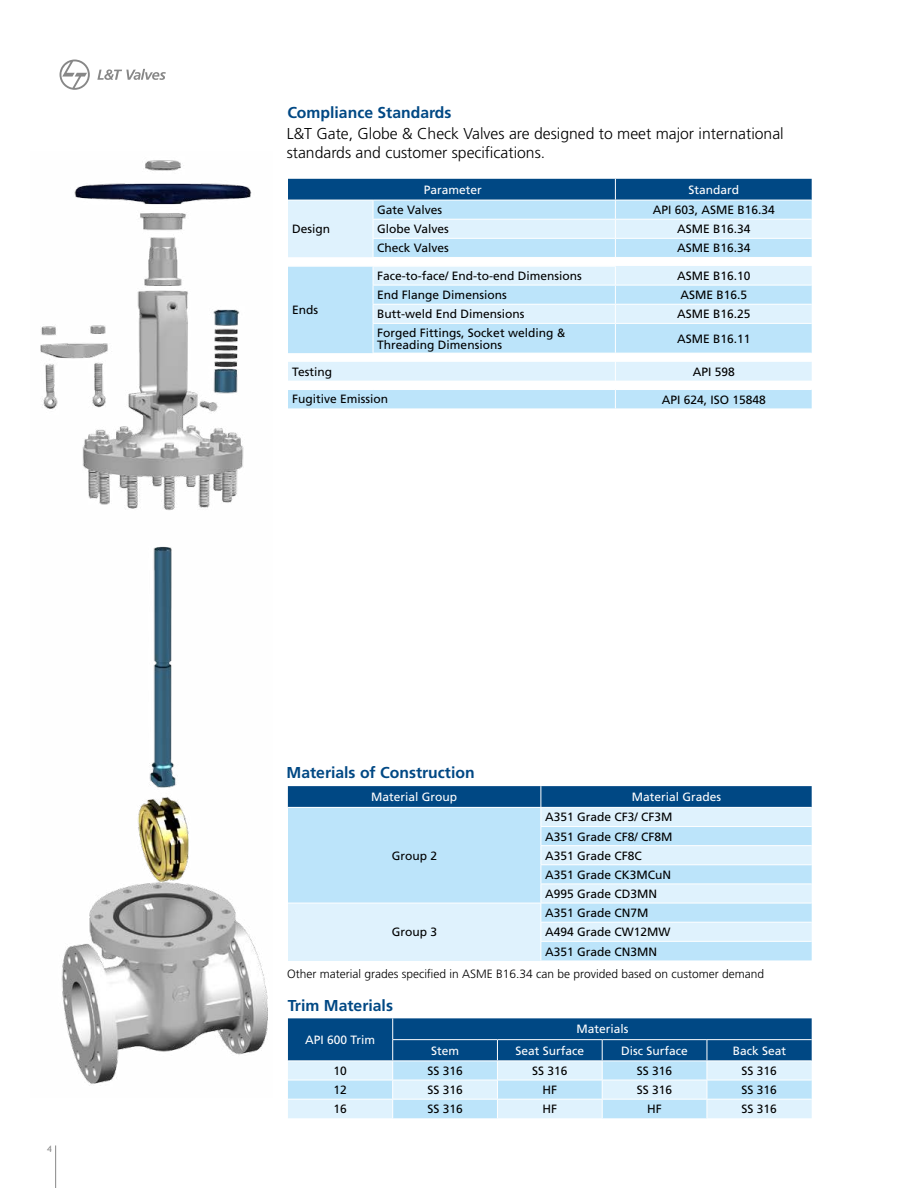
<style>
.page{position:relative;width:918px;height:1188px;background:#fff}
.page>*{position:absolute;margin:0;border:0;box-sizing:border-box;transform-origin:0 0}
.t1{font:300 15.75px/18.9px "Frutiger LT Pro";color:#000}
.t2{font:700 15.75px "Frutiger LT Pro";color:#004884}
.t3{font:12px/19.2px "Frutiger LT Pro";color:#000}
.t4{font:12px "Frutiger LT Pro";color:#fff}
.t5{font:300 12px "Frutiger LT Pro";color:#000}
.t6{font:9px "Trebuchet MS";color:#878787}
</style>
<div class="page">
<svg style="left:60px;top:60px;width:30px;height:30px"></svg>
<svg style="left:97px;top:69px;width:69px;height:11px"></svg>
<hr style="left:55px;top:1145px;width:1px;height:43px;background:#878787">
<img style="left:40px;top:160px;width:228px;height:926px">
<div style="left:288px;top:390px;width:524px;height:18px;background:#bce4fa"></div>
<div style="left:288px;top:362px;width:524px;height:19px;background:#dff2fd"></div>
<svg style="left:288px;top:266px;width:524px;height:87px;background:#c9e9fb"></svg>
<hr style="left:288px;top:265px;width:85px;height:2px;background:#fff">
<hr style="left:373px;top:265px;width:243px;height:2px;background:#fff">
<hr style="left:373px;top:285px;width:242px;height:1px;background:#fff">
<hr style="left:615px;top:285px;width:197px;height:1px;background:#fff">
<hr style="left:373px;top:304px;width:242px;height:1px;background:#fff">
<hr style="left:615px;top:304px;width:197px;height:1px;background:#fff">
<svg style="left:288px;top:179px;width:524px;height:78px;background:#97c0db"></svg>
<hr style="left:373px;top:323px;width:242px;height:1px;background:#fff">
<svg style="left:373px;top:267px;width:1px;height:86px"></svg>
<hr style="left:615px;top:323px;width:197px;height:1px;background:#fff">
<svg style="left:615px;top:267px;width:1px;height:86px"></svg>
<svg style="left:615px;top:362px;width:1px;height:46px"></svg>
<hr style="left:615px;top:389px;width:197px;height:1px;background:#fff">
<svg style="left:288px;top:786px;width:524px;height:174px;background:#b4d7ed"></svg>
<svg style="left:288px;top:1018px;width:524px;height:100px;background:#78a6c8"></svg>
<hr style="left:392px;top:1039px;width:105px;height:1px;background:#fff">
<hr style="left:497px;top:1039px;width:105px;height:1px;background:#fff">
<hr style="left:602px;top:1039px;width:105px;height:1px;background:#fff">
<hr style="left:707px;top:1039px;width:105px;height:1px;background:#fff">
<hr style="left:288px;top:1061px;width:105px;height:1px;background:#fff">
<hr style="left:393px;top:1061px;width:104px;height:1px;background:#fff">
<hr style="left:497px;top:1061px;width:105px;height:1px;background:#fff">
<hr style="left:602px;top:1061px;width:105px;height:1px;background:#fff">
<hr style="left:707px;top:1061px;width:105px;height:1px;background:#fff">
<hr style="left:288px;top:1080px;width:105px;height:1px;background:#fff">
<hr style="left:393px;top:1080px;width:104px;height:1px;background:#fff">
<hr style="left:497px;top:1080px;width:105px;height:1px;background:#fff">
<hr style="left:602px;top:1080px;width:105px;height:1px;background:#fff">
<hr style="left:707px;top:1080px;width:105px;height:1px;background:#fff">
<hr style="left:288px;top:1099px;width:105px;height:1px;background:#fff">
<hr style="left:393px;top:1099px;width:104px;height:1px;background:#fff">
<hr style="left:497px;top:1099px;width:105px;height:1px;background:#fff">
<hr style="left:602px;top:1099px;width:105px;height:1px;background:#fff">
<hr style="left:707px;top:1099px;width:105px;height:1px;background:#fff">
<p class="t6" style="left:47px;top:1143px;width:6px">4</p>
<h1 class="t2" style="left:287px;top:103px;width:166px">Compliance Standards</h1>
<h1 class="t1" style="left:287px;top:124px;width:499px">L&amp;T Gate, Globe &amp; Check Valves are designed to meet major international standards and customer specifications.</h1>
<p class="t3" style="left:292px;top:220px;width:40px">Design</p>
<p class="t3" style="left:292px;top:300px;width:28px">Ends</p>
<p class="t4" style="left:424px;top:183px;width:60px">Parameter</p>
<p class="t4" style="left:688px;top:183px;width:52px">Standard</p>
<p class="t3" style="left:377px;top:200px;width:66px">Gate Valves</p>
<p class="t3" style="left:653px;top:200px;width:124px">API 603, ASME B16.34</p>
<p class="t3" style="left:377px;top:220px;width:73px">Globe Valves</p>
<p class="t3" style="left:677px;top:220px;width:75px">ASME B16.34</p>
<p class="t3" style="left:377px;top:239px;width:73px">Check Valves</p>
<p class="t3" style="left:677px;top:239px;width:75px">ASME B16.34</p>
<p class="t3" style="left:377px;top:266px;width:206px">Face-to-face/ End-to-end Dimensions</p>
<p class="t3" style="left:677px;top:266px;width:75px">ASME B16.10</p>
<p class="t3" style="left:377px;top:285px;width:131px">End Flange Dimensions</p>
<p class="t3" style="left:680px;top:285px;width:68px">ASME B16.5</p>
<p class="t3" style="left:377px;top:305px;width:149px">Butt-weld End Dimensions</p>
<p class="t3" style="left:677px;top:305px;width:75px">ASME B16.25</p>
<p class="t3" style="left:377px;top:327px;width:190px;line-height:12px">Forged Fittings, Socket welding &amp;<br>Threading Dimensions</p>
<p class="t3" style="left:677px;top:329px;width:75px">ASME B16.11</p>
<p class="t3" style="left:292px;top:362px;width:41px">Testing</p>
<p class="t3" style="left:693px;top:362px;width:44px">API 598</p>
<p class="t3" style="left:292px;top:390px;width:98px">Fugitive Emission</p>
<p class="t3" style="left:662px;top:390px;width:106px">API 624, ISO 15848</p>
<h1 class="t2" style="left:287px;top:763px;width:190px">Materials of Construction</h1>
<p class="t4" style="left:371px;top:790px;width:88px">Material Group</p>
<p class="t4" style="left:632px;top:790px;width:91px">Material Grades</p>
<p class="t3" style="left:392px;top:846px;width:47px">Group 2</p>
<p class="t3" style="left:392px;top:923px;width:47px">Group 3</p>
<p class="t3" style="left:545px;top:808px;width:129px">A351 Grade CF3/ CF3M<br>A351 Grade CF8/ CF8M<br>A351 Grade CF8C<br>A351 Grade CK3MCuN<br>A995 Grade CD3MN</p>
<p class="t3" style="left:545px;top:903px;width:127px">A351 Grade CN7M<br>A494 Grade CW12MW<br>A351 Grade CN3MN</p>
<p class="t5" style="left:287px;top:967px;width:479px">Other material grades specified in ASME B16.34 can be provided based on customer demand</p>
<h1 class="t2" style="left:288px;top:996px;width:107px">Trim Materials</h1>
<p class="t4" style="left:305px;top:1033px;width:71px">API 600 Trim</p>
<p class="t4" style="left:576px;top:1022px;width:54px">Materials</p>
<p class="t4" style="left:431px;top:1044px;width:30px">Stem</p>
<p class="t4" style="left:515px;top:1044px;width:70px">Seat Surface</p>
<p class="t4" style="left:621px;top:1044px;width:68px">Disc Surface</p>
<p class="t4" style="left:733px;top:1044px;width:55px">Back Seat</p>
<p class="t3" style="left:334px;top:1061px;width:15px">10</p>
<p class="t3" style="left:427px;top:1061px;width:37px">SS 316</p>
<p class="t3" style="left:532px;top:1061px;width:37px">SS 316</p>
<p class="t3" style="left:637px;top:1061px;width:37px">SS 316</p>
<p class="t3" style="left:742px;top:1061px;width:37px">SS 316</p>
<p class="t3" style="left:334px;top:1080px;width:15px">12</p>
<p class="t3" style="left:427px;top:1080px;width:37px">SS 316</p>
<p class="t3" style="left:542px;top:1080px;width:16px">HF</p>
<p class="t3" style="left:637px;top:1080px;width:37px">SS 316</p>
<p class="t3" style="left:742px;top:1080px;width:37px">SS 316</p>
<p class="t3" style="left:334px;top:1100px;width:15px">16</p>
<p class="t3" style="left:427px;top:1100px;width:37px">SS 316</p>
<p class="t3" style="left:542px;top:1100px;width:16px">HF</p>
<p class="t3" style="left:647px;top:1100px;width:16px">HF</p>
<p class="t3" style="left:742px;top:1100px;width:37px">SS 316</p>
</div>
